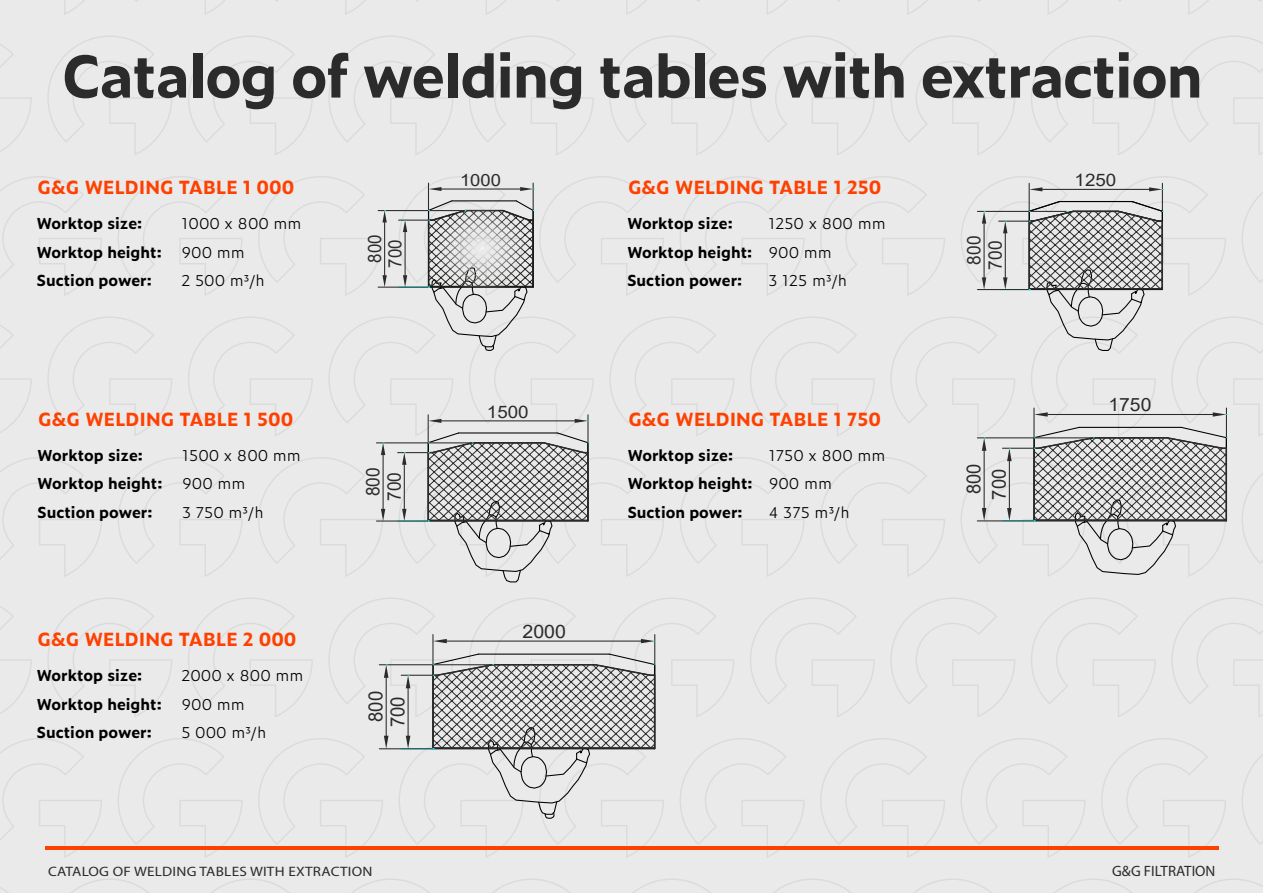
<style>
.page{position:relative;width:1263px;height:893px;background:#eaeaea}
.page>*{position:absolute;margin:0;border:0;box-sizing:border-box;transform-origin:0 0}
.t1{font:700 57px "Zeitung Micro Pro";letter-spacing:-.03em;color:#2b2b2b}
.t2{font:19.5px "Arial";color:#2b2b2b;scale:.95 1}
.t3{font:19.35px/25.2px "Arial";color:#2b2b2b;scale:.94 1}
.t4{font:18.75px/21.1px "Arial";color:#2b2b2b;scale:.92 1}
.t5{font:18.45px/20.4px "Arial";color:#2b2b2b;scale:.92 1}
.t6{font:18.45px "Arial";color:#2b2b2b;scale:1.06 1}
.t7{font:18.3px "Arial";color:#2b2b2b;scale:1.06 1}
.t8{font:700 18px "Zeitung Micro Pro";color:#ff4000}
.t9{font:17.25px "Arial";color:#2b2b2b;scale:1.09 1}
.t10{font:16.8px "Arial";color:#2b2b2b;scale:1.09 1}
.t11{font:700 15px/28.5px "Zeitung Micro Pro";color:#000}
.t12{font:300 15px/28.5px "Zeitung Micro Pro";color:#000}
.t13{font:15px "Myriad Pro";color:#2b2b2b}
.t14{font:13.65px "Myriad Pro";letter-spacing:.015em;color:#2b2b2b;scale:1.11 1}
</style>
<div class="page">
<hr style="left:45px;top:846px;width:1173px;height:3px;background:#ff4000">
<hr style="left:378px;top:287px;width:50px;height:1px;background:#2b2b2b">
<hr style="left:378px;top:210px;width:87px;height:1px;background:#2b2b2b">
<hr style="left:384px;top:223px;width:1px;height:52px;background:#2b2b2b">
<svg style="left:382px;top:275px;width:5px;height:12px"></svg>
<svg style="left:382px;top:210px;width:5px;height:13px"></svg>
<svg style="left:399px;top:183px;width:135px;height:169px"></svg>
<hr style="left:999px;top:221px;width:30px;height:1px;background:#2b2b2b">
<hr style="left:1005px;top:233px;width:1px;height:44px;background:#2b2b2b">
<svg style="left:1003px;top:277px;width:4px;height:12px"></svg>
<hr style="left:977px;top:289px;width:52px;height:1px;background:#2b2b2b">
<hr style="left:977px;top:211px;width:89px;height:1px;background:#2b2b2b">
<hr style="left:983px;top:224px;width:1px;height:53px;background:#2b2b2b">
<svg style="left:982px;top:277px;width:4px;height:12px"></svg>
<svg style="left:1003px;top:221px;width:4px;height:12px"></svg>
<svg style="left:982px;top:211px;width:4px;height:13px"></svg>
<svg style="left:1028px;top:183px;width:136px;height:169px"></svg>
<hr style="left:398px;top:452px;width:30px;height:1px;background:#2b2b2b">
<hr style="left:404px;top:465px;width:1px;height:44px;background:#2b2b2b">
<svg style="left:402px;top:509px;width:4px;height:11px"></svg>
<hr style="left:376px;top:520px;width:52px;height:2px;background:#2b2b2b">
<hr style="left:376px;top:442px;width:96px;height:1px;background:#2b2b2b">
<hr style="left:383px;top:455px;width:1px;height:54px;background:#2b2b2b">
<svg style="left:381px;top:509px;width:4px;height:12px"></svg>
<svg style="left:402px;top:452px;width:4px;height:13px"></svg>
<svg style="left:381px;top:443px;width:4px;height:12px"></svg>
<svg style="left:427px;top:415px;width:162px;height:168px"></svg>
<hr style="left:1002px;top:448px;width:32px;height:1px;background:#2b2b2b">
<hr style="left:1009px;top:461px;width:1px;height:47px;background:#2b2b2b">
<svg style="left:1007px;top:508px;width:5px;height:12px"></svg>
<hr style="left:977px;top:520px;width:57px;height:1px;background:#2b2b2b">
<hr style="left:977px;top:437px;width:116px;height:1px;background:#2b2b2b">
<hr style="left:983px;top:451px;width:2px;height:57px;background:#2b2b2b">
<svg style="left:982px;top:508px;width:4px;height:13px"></svg>
<hr style="left:1033px;top:408px;width:1px;height:30px;background:#2b2b2b">
<hr style="left:1226px;top:408px;width:1px;height:30px;background:#2b2b2b">
<hr style="left:1048px;top:414px;width:165px;height:1px;background:#2b2b2b">
<svg style="left:1034px;top:412px;width:14px;height:5px"></svg>
<svg style="left:1007px;top:448px;width:5px;height:13px"></svg>
<svg style="left:982px;top:438px;width:4px;height:13px"></svg>
<svg style="left:1033px;top:426px;width:195px;height:150px"></svg>
<svg style="left:1213px;top:412px;width:14px;height:5px"></svg>
<hr style="left:401px;top:675px;width:32px;height:1px;background:#2b2b2b">
<hr style="left:408px;top:688px;width:1px;height:48px;background:#2b2b2b">
<svg style="left:406px;top:736px;width:4px;height:12px"></svg>
<hr style="left:379px;top:748px;width:54px;height:1px;background:#2b2b2b">
<hr style="left:379px;top:664px;width:114px;height:1px;background:#2b2b2b">
<hr style="left:386px;top:678px;width:1px;height:58px;background:#2b2b2b">
<svg style="left:384px;top:736px;width:4px;height:13px"></svg>
<hr style="left:432px;top:634px;width:1px;height:31px;background:#2b2b2b">
<hr style="left:654px;top:634px;width:1px;height:31px;background:#2b2b2b">
<hr style="left:447px;top:641px;width:194px;height:1px;background:#2b2b2b">
<svg style="left:433px;top:639px;width:14px;height:4px"></svg>
<svg style="left:406px;top:675px;width:4px;height:13px"></svg>
<svg style="left:384px;top:664px;width:4px;height:14px"></svg>
<svg style="left:432px;top:653px;width:224px;height:167px"></svg>
<svg style="left:641px;top:639px;width:15px;height:4px"></svg>
<h1 class="t1" style="left:61px;top:32px;width:1143px">Catalog of welding tables with extraction</h1>
<p class="t8" style="left:38px;top:174px;width:258px">G&amp;G WELDING TABLE 1 000</p>
<p class="t11" style="left:37px;top:208px;width:127px">Worktop size:<br>Worktop height:<br>Suction power:</p>
<p class="t12" style="left:181px;top:209px;width:122px">1000 x 800 mm<br>900 mm<br>2 500 m3/h</p>
<p class="t8" style="left:38px;top:405px;width:256px">G&amp;G WELDING TABLE 1 500</p>
<p class="t11" style="left:37px;top:440px;width:127px">Worktop size:<br>Worktop height:<br>Suction power:</p>
<p class="t12" style="left:182px;top:440px;width:120px">1500 x 800 mm<br>900 mm<br>3 750 m3/h</p>
<p class="t8" style="left:38px;top:626px;width:260px">G&amp;G WELDING TABLE 2 000</p>
<p class="t11" style="left:37px;top:660px;width:127px">Worktop size:<br>Worktop height:<br>Suction power:</p>
<p class="t12" style="left:181px;top:661px;width:124px">2000 x 800 mm<br>900 mm<br>5 000 m3/h</p>
<p class="t5" style="left:364px;top:267px;width:37px;rotate:-90deg">800<br>700</p>
<p class="t4" style="left:362px;top:501px;width:38px;rotate:-90deg">800<br>700</p>
<h2 class="t2" style="left:362px;top:722px;width:34px;rotate:-90deg">800</h2>
<h2 class="t2" style="left:384px;top:727px;width:34px;rotate:-90deg">700</h2>
<p class="t10" style="left:460px;top:168px;width:39px">1000</p>
<p class="t9" style="left:487px;top:400px;width:40px">1500</p>
<p class="t6" style="left:523px;top:618px;width:43px">2000</p>
<p class="t8" style="left:628px;top:174px;width:255px">G&amp;G WELDING TABLE 1 250</p>
<p class="t11" style="left:627px;top:208px;width:127px">Worktop size:<br>Worktop height:<br>Suction power:</p>
<p class="t12" style="left:768px;top:209px;width:119px">1250 x 800 mm<br>900 mm<br>3 125 m3/h</p>
<p class="t8" style="left:628px;top:405px;width:254px">G&amp;G WELDING TABLE 1 750</p>
<p class="t11" style="left:627px;top:440px;width:127px">Worktop size:<br>Worktop height:<br>Suction power:</p>
<p class="t12" style="left:769px;top:440px;width:118px">1750 x 800 mm<br>900 mm<br>4 375 m3/h</p>
<p class="t4" style="left:963px;top:270px;width:38px;rotate:-90deg">800<br>700</p>
<p class="t3" style="left:961px;top:500px;width:40px;rotate:-90deg">800<br>700</p>
<p class="t9" style="left:1074px;top:168px;width:40px">1250</p>
<p class="t7" style="left:1108px;top:392px;width:42px">1750</p>
<p class="t14" style="left:48px;top:863px;width:294px">CATALOG OF WELDING TABLES WITH EXTRACTION</p>
<p class="t13" style="left:1112px;top:862px;width:105px">G&amp;G FILTRATION</p>
</div>
